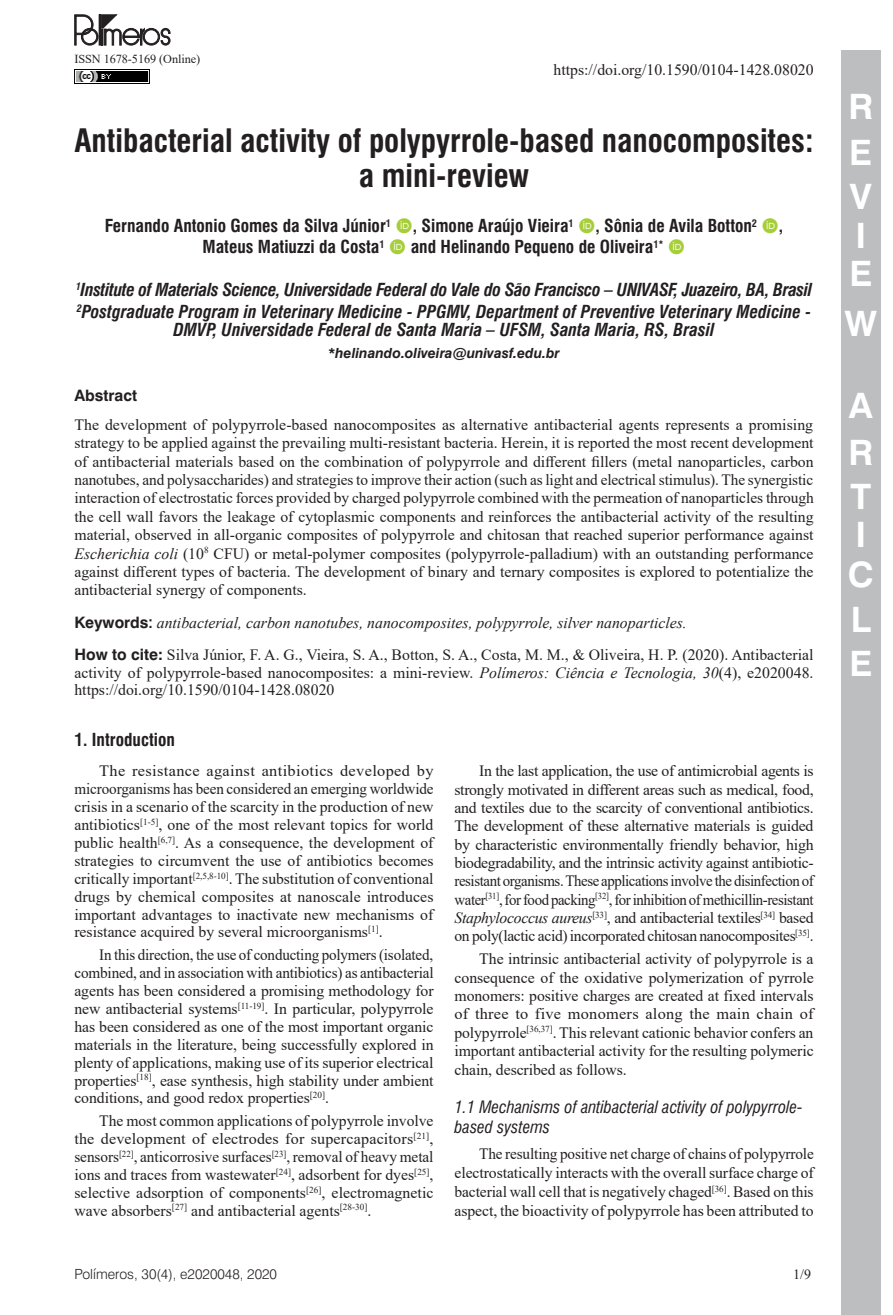
<style>
.page{position:relative;width:893px;height:1315px;background:#fff}
.page>*{position:absolute;margin:0;border:0;box-sizing:border-box;transform-origin:0 0}
.t1{font:700 35px/45.3px "Swiss 721 BT";color:#fff}
.ArticleTitle{font:700 condensed 31.5px/35px "Swiss 721 BT";color:#231f20;text-align:center}
.Affiliations{font:italic 700 condensed 17.5px/17.5px "Swiss 721 BT";color:#231f20;text-align:center}
.Authors{font:700 condensed 17.5px "Swiss 721 BT";color:#231f20}
.Affiliations-2{font:italic 700 condensed 17.5px "Swiss 721 BT";letter-spacing:-.02em;color:#231f20}
.Heading1Alt{font:700 condensed 17.5px "Swiss 721 BT";color:#231f20}
.Heading2{font:italic condensed 16.62px/20.5px "Swiss 721 BT";color:#231f20}
.Paragraph{font:15.75px/18.4px "Times New Roman";letter-spacing:-.005em;color:#231f20;text-align:justify}
.Abstract{font:15.75px/18.4px "Times New Roman";color:#231f20;text-align:justify}
.Paragraph-2{font:15.75px/17.8px "Times New Roman";letter-spacing:-.005em;color:#231f20;text-align:justify;scale:1.04 1}
.Paragraph-3{font:15.75px/17.8px "Times New Roman";letter-spacing:-.005em;color:#231f20;text-align:justify;scale:.96 1}
.HowToCite{font:15.75px/17.5px "Times New Roman";color:#231f20;text-align:justify}
.Keywords{font:italic 15.75px "Times New Roman";color:#231f20}
.AbstractTitle{font:700 15.75px "Swiss 721 BT";color:#231f20}
.Correspondence{font:italic 700 14px "Swiss 721 BT";color:#231f20}
.t2{font:300 14px "Swiss 721 BT";color:#231f20}
.t3{font:14px "Times New Roman";color:#231f20}
.t4{font:12.25px "Times New Roman";letter-spacing:-.005em;color:#231f20}
.s1{font-style:italic}
.s2{font-family:"Swiss 721 BT";font-weight:700;font-style:normal}
.s3{font-family:"Swiss 721 BT";font-weight:700;font-style:normal;font-stretch:condensed}
.s4{font-family:"Swiss 721 BT";font-weight:700}
</style>
<div class="page">
<div style="left:841px;top:50px;width:40px;height:1265px;background:#bcbec0"></div>
<img style="left:74px;top:69px;width:76px;height:15px">
<svg style="left:75px;top:15px;width:95px;height:30px"></svg>
<p class="t4" style="left:74px;top:50px;width:127px">ISSN 1678-5169 (Online)</p>
<p class="Abstract" style="left:554px;top:60px;width:262px">https://doi.org/10.1590/0104-1428.08020</p>
<p class="ArticleTitle" style="left:74px;top:123px;width:741px">Antibacterial activity of polypyrrole-based nanocomposites: a mini-review</p>
<p class="Authors" style="left:105px;top:215px;width:288px">Fernando Antonio Gomes da Silva Júnior<sup>1</sup></p>
<p class="Authors" style="left:413px;top:215px;width:162px">, Simone Araújo Vieira<sup>1</sup></p>
<p class="Authors" style="left:595px;top:215px;width:189px">, Sônia de Avila Botton<sup>2</sup> ,</p>
<p class="Authors" style="left:203px;top:237px;width:183px">Mateus Matiuzzi da Costa<sup>1</sup></p>
<p class="Authors" style="left:411px;top:237px;width:254px">and Helinando Pequeno de Oliveira<sup>1*</sup></p>
<p class="Affiliations-2" style="left:76px;top:279px;width:738px"><sup>1</sup>Institute of Materials Science, Universidade Federal do Vale do São Francisco – UNIVASF, Juazeiro, BA, Brasil</p>
<p class="Affiliations" style="left:77px;top:303px;width:736px"><sup>2</sup>Postgraduate Program in Veterinary Medicine - PPGMV, Department of Preventive Veterinary Medicine -<br>DMVP, Universidade Federal de Santa Maria – UFSM, Santa Maria, RS, Brasil</p>
<p class="Correspondence" style="left:328px;top:344px;width:233px">*helinando.oliveira@univasf.edu.br</p>
<p class="AbstractTitle" style="left:74px;top:386px;width:64px">Abstract</p>
<p class="Abstract" style="left:74px;top:415px;width:741px">The development of polypyrrole-based nanocomposites as alternative antibacterial agents represents a promising strategy to be applied against the prevailing multi-resistant bacteria. Herein, it is reported the most recent development of antibacterial materials based on the combination of polypyrrole and different fillers (metal nanoparticles, carbon nanotubes, and polysaccharides) and strategies to improve their action (such as light and electrical stimulus). The synergistic interaction of electrostatic forces provided by charged polypyrrole combined with the permeation of nanoparticles through the cell wall favors the leakage of cytoplasmic components and reinforces the antibacterial activity of the resulting material, observed in all-organic composites of polypyrrole and chitosan that reached superior performance against <span class="s1">Escherichia coli</span> (10<sup>8</sup> CFU) or metal-polymer composites (polypyrrole-palladium) with an outstanding performance against different types of bacteria. The development of binary and ternary composites is explored to potentialize the antibacterial synergy of components.</p>
<p class="Keywords" style="left:74px;top:612px;width:614px"><span class="s2">Keywords</span><span class="s3">:</span> antibacterial, carbon nanotubes, nanocomposites, polypyrrole, silver nanoparticles.</p>
<p class="HowToCite" style="left:74px;top:646px;width:741px"><span class="s4">How to cite:</span> Silva Júnior, F. A. G., Vieira, S. A., Botton, S. A., Costa, M. M., &amp; Oliveira, H. P. (2020). Antibacterial activity of polypyrrole-based nanocomposites: a mini-review. <span class="s1">Polímeros: Ciência e Tecnologia, 30</span>(4), e2020048. https://doi.org/10.1590/0104-1428.08020</p>
<p class="Heading1Alt" style="left:74px;top:729px;width:102px">1. Introduction</p>
<p class="Paragraph-2" style="left:74px;top:762px;width:347px;text-indent:25px">The resistance against antibiotics developed by microorganisms has been considered an emerging worldwide crisis in a scenario of the scarcity in the production of new antibiotics<sup>[1-5]</sup>, one of the most relevant topics for world public health<sup>[6,7]</sup>. As a consequence, the development of strategies to circumvent the use of antibiotics becomes critically important<sup>[2,5,8-10]</sup>. The substitution of conventional drugs by chemical composites at nanoscale introduces important advantages to inactivate new mechanisms of resistance acquired by several microorganisms<sup>[1]</sup>.</p>
<p class="Paragraph-3" style="left:74px;top:945px;width:376px;text-indent:25px">In this direction, the use of conducting polymers (isolated, combined, and in association with antibiotics) as antibacterial agents has been considered a promising methodology for new antibacterial systems<sup>[11-19]</sup>. In particular, polypyrrole has been considered as one of the most important organic materials in the literature, being successfully explored in plenty of applications, making use of its superior electrical properties<sup>[18]</sup>, ease synthesis, high stability under ambient conditions, and good redox properties<sup>[20]</sup>.</p>
<p class="Paragraph" style="left:74px;top:1111px;width:361px;line-height:17.8px;text-indent:25px">The most common applications of polypyrrole involve the development of electrodes for supercapacitors<sup>[21]</sup>, sensors<sup>[22]</sup>, anticorrosive surfaces<sup>[23]</sup>, removal of heavy metal ions and traces from wastewater<sup>[24]</sup>, adsorbent for dyes<sup>[25]</sup>, selective adsorption of components<sup>[26]</sup>, electromagnetic wave absorbers<sup>[27]</sup> and antibacterial agents<sup>[28-30]</sup>.</p>
<p class="Paragraph" style="left:454px;top:761px;width:361px;text-indent:25px">In the last application, the use of antimicrobial agents is strongly motivated in different areas such as medical, food, and textiles due to the scarcity of conventional antibiotics.<br>The development of these alternative materials is guided by characteristic environmentally friendly behavior, high biodegradability, and the intrinsic activity against antibiotic&shy;resistant organisms. These applications involve the disinfection of water<sup>[31]</sup>, for food packing<sup>[32]</sup>, for inhibition of methicillin-resistant <span class="s1">Staphylococcus aureus</span><sup>[33]</sup>, and antibacterial textiles<sup>[34]</sup> based on poly(lactic acid) incorporated chitosan nanocomposites<sup>[35]</sup>.</p>
<p class="Paragraph" style="left:454px;top:949px;width:361px;text-indent:25px">The intrinsic antibacterial activity of polypyrrole is a consequence of the oxidative polymerization of pyrrole monomers: positive charges are created at fixed intervals of three to five monomers along the main chain of polypyrrole<sup>[36,37]</sup>. This relevant cationic behavior confers an important antibacterial activity for the resulting polymeric chain, described as follows.</p>
<p class="Heading2" style="left:454px;top:1096px;width:350px">1.1 Mechanisms of antibacterial activity of polypyrrole&shy;based systems</p>
<p class="Paragraph" style="left:454px;top:1144px;width:361px;line-height:18.9px;text-indent:25px">The resulting positive net charge of chains of polypyrrole electrostatically interacts with the overall surface charge of bacterial wall cell that is negatively chaged<sup>[36]</sup>. Based on this aspect, the bioactivity of polypyrrole has been attributed to</p>
<p class="t2" style="left:74px;top:1265px;width:204px">Polímeros, 30(4), e2020048, 2020</p>
<p class="t3" style="left:793px;top:1264px;width:19px">1/9</p>
<h1 class="t1" style="left:848px;top:83px;width:26px;text-align:justify">R R R</h1>
<h1 class="t1" style="left:849px;top:215px;width:24px;line-height:38.7px">R<br>R</h1>
<h1 class="t1" style="left:844px;top:301px;width:26px">R</h1>
<h1 class="t1" style="left:848px;top:383px;width:26px;text-align:justify">R R R</h1>
<h1 class="t1" style="left:848px;top:514px;width:28px;line-height:40.1px">R<br>R</h1>
<h1 class="t1" style="left:849px;top:597px;width:24px;line-height:43.4px">R<br>R</h1>
</div>
